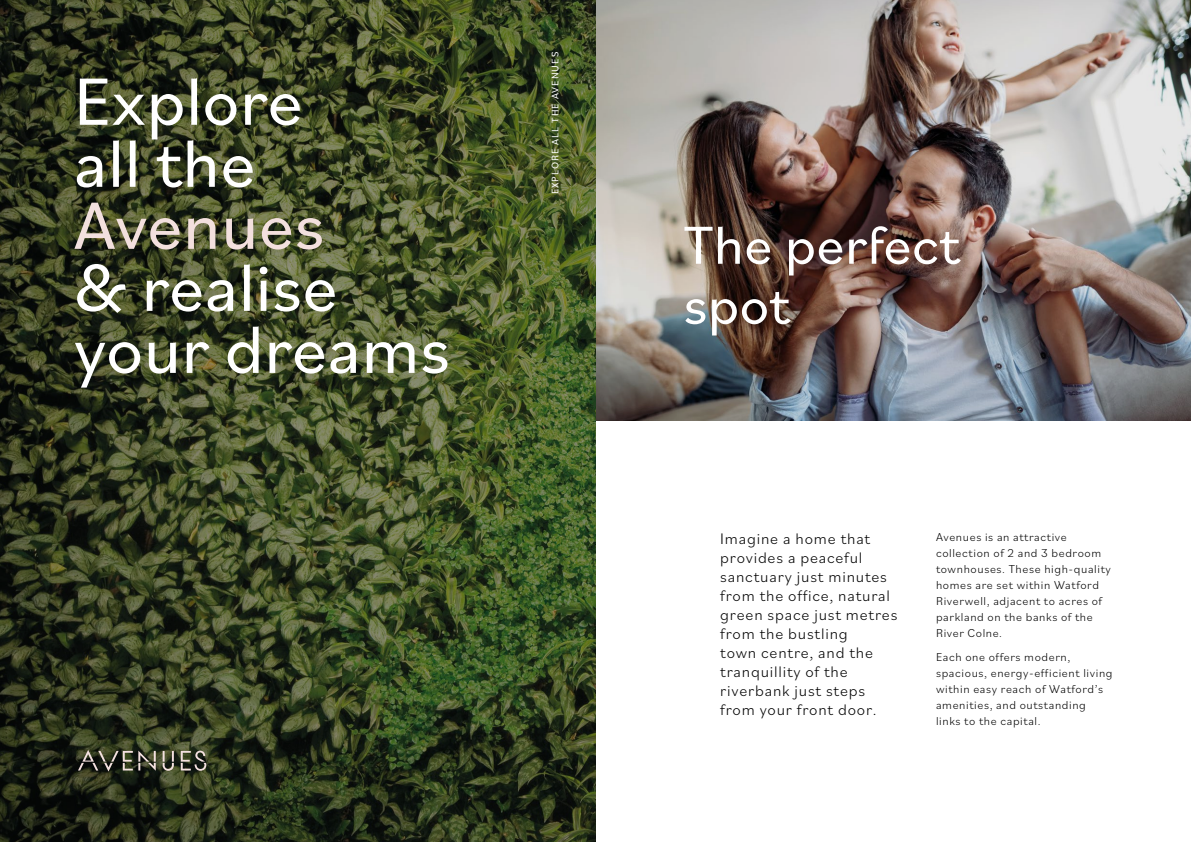
<style>
.page{position:relative;width:1191px;height:842px;background:#fff}
.page>*{position:absolute;margin:0;border:0;box-sizing:border-box;transform-origin:0 0}
.t1{font:70px/62px "Bilo";color:#fff}
.t2{font:70px "Bilo";color:#f3e0de}
.t3{font:56px/60px "Bilo";color:#fff}
.t4{font:300 16px/19px "Bilo";letter-spacing:.05em;color:#000}
.t5{font:300 12px/16px "Bilo";letter-spacing:.05em;color:#000}
.t6{font:10px "Bilo";letter-spacing:.1em;color:#fff}
</style>
<div class="page">
<img style="left:595px;top:0;width:596px;height:421px">
<svg style="left:0;top:0;width:595px;height:842px;background:#3a4423"></svg>
<svg style="left:78px;top:750px;width:128px;height:21px;background:#4f5042"></svg>
<h1 class="t1" style="left:74px;top:68px;width:231px">Explore all the</h1>
<h1 class="t2" style="left:74px;top:177px;width:252px">Avenues</h1>
<h1 class="t1" style="left:74px;top:254px;width:378px">&amp; realise your dreams</h1>
<p class="t6" style="left:548px;top:194px;width:144px;rotate:-90deg">EXPLORE ALL THE AVENUES</p>
<h2 class="t3" style="left:683px;top:213px;width:277px">The perfect spot</h2>
<h3 class="t4" style="left:720px;top:528px;width:179px">Imagine a home that provides a peaceful sanctuary just minutes from the office, natural green space just metres from the bustling<br>town centre, and the tranquillity of the riverbank just steps from your front door.</h3>
<p class="t5" style="left:936px;top:528px;width:176px">Avenues is an attractive collection of 2 and 3 bedroom townhouses. These high-quality homes are set within Watford<br>Riverwell, adjacent to acres of parkland on the banks of the<br>River Colne.</p>
<p class="t5" style="left:936px;top:648px;width:178px">Each one offers modern, spacious, energy-efficient living within easy reach of Watford’s amenities, and outstanding links to the capital.</p>
</div>
